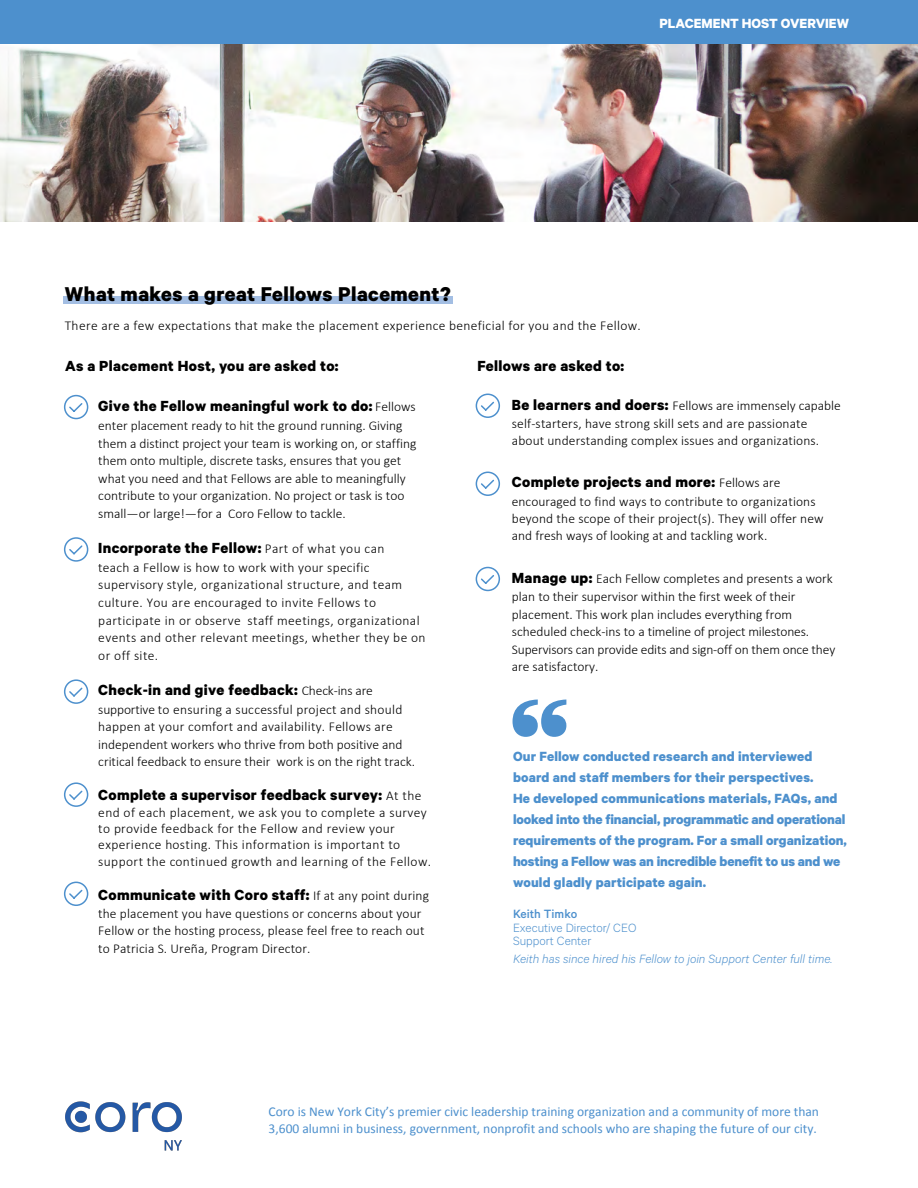
<style>
.page{position:relative;width:918px;height:1188px;background:#fff}
.page>*{position:absolute;margin:0;border:0;box-sizing:border-box;transform-origin:0 0}
.t1{font:700 124.5px "Tiempos Headline";color:#4d90cd}
.t2{font:700 22.5px "Calibre";letter-spacing:.02em;color:#000}
.t3{font:700 16.5px "Calibre";letter-spacing:.02em;color:#000101}
.t4{font:700 15px/21px "Calibre";color:#4d90cd}
.t5{font:700 15px "Calibre";color:#fff}
.t6{font:300 13.5px/17.5px "Calibri";letter-spacing:.01em;color:#000}
.t7{font:300 13.5px/17.5px "Calibri";letter-spacing:.03em;color:#000}
.t8{font:13.5px/16.5px "Calibri";color:#4d90cd}
.t9{font:italic 300 13.5px "Calibre";color:#4d90cd}
.t10{font:300 13.5px/13.5px "Calibre";color:#4d90cd}
.t11{font:500 13.5px "Calibre";color:#4d90cd}
.s1{font-family:"Calibri";font-weight:300;font-size:13.5px;color:#000}
.s2{font-family:"Calibre";font-weight:700;font-size:16.5px;color:#000101}
</style>
<div class="page">
<img style="left:0;top:43px;width:918px;height:178px">
<div style="left:63px;top:297px;width:389px;height:7px;background:#a3bee3"></div>
<div style="left:0;top:0;width:918px;height:43px;background:#4d90cd"></div>
<svg style="left:69px;top:403px;width:14px;height:9px"></svg>
<div style="left:64px;top:395px;width:24px;height:24px;border:2px solid #4d90cd;border-radius:50%"></div>
<svg style="left:481px;top:401px;width:13px;height:10px"></svg>
<div style="left:476px;top:394px;width:24px;height:24px;border:2px solid #4d90cd;border-radius:50%"></div>
<svg style="left:481px;top:479px;width:13px;height:10px"></svg>
<div style="left:476px;top:472px;width:24px;height:24px;border:2px solid #4d90cd;border-radius:50%"></div>
<svg style="left:481px;top:575px;width:13px;height:9px"></svg>
<div style="left:476px;top:567px;width:24px;height:24px;border:2px solid #4d90cd;border-radius:50%"></div>
<svg style="left:69px;top:545px;width:14px;height:10px"></svg>
<div style="left:64px;top:537px;width:24px;height:25px;border:2px solid #4d90cd;border-radius:50%"></div>
<svg style="left:69px;top:687px;width:14px;height:10px"></svg>
<div style="left:64px;top:679px;width:24px;height:25px;border:2px solid #4d90cd;border-radius:50%"></div>
<svg style="left:69px;top:790px;width:14px;height:10px"></svg>
<div style="left:64px;top:782px;width:24px;height:25px;border:2px solid #4d90cd;border-radius:50%"></div>
<svg style="left:69px;top:889px;width:14px;height:10px"></svg>
<div style="left:64px;top:882px;width:24px;height:24px;border:2px solid #4d90cd;border-radius:50%"></div>
<img style="left:65px;top:1101px;width:117px;height:50px">
<p class="t5" style="left:659px;top:14px;width:191px">PLACEMENT HOST OVERVIEW</p>
<h2 class="t2" style="left:65px;top:280px;width:388px">What makes a great Fellows Placement?</h2>
<p class="t6" style="left:65px;top:317px;width:578px">There are a few expectations that make the placement experience beneficial for you and the Fellow.</p>
<p class="t3" style="left:65px;top:356px;width:275px">As a Placement Host, you are asked to:</p>
<p class="t3" style="left:477px;top:356px;width:148px">Fellows are asked to:</p>
<p class="t3" style="left:98px;top:396px;width:319px">Give the Fellow meaningful work to do: <span class="s1">Fellows</span></p>
<p class="t6" style="left:98px;top:417px;width:320px">enter placement ready to hit the ground running. Giving them a distinct project your team is working on, or staffing them onto multiple, discrete tasks, ensures that you get what you need and that Fellows are able to meaningfully contribute to your organization. No project or task is too small—or large!—for a Coro Fellow to tackle.</p>
<p class="t3" style="left:98px;top:538px;width:288px">Incorporate the Fellow: <span class="s1">Part of what you can</span></p>
<p class="t7" style="left:98px;top:558px;width:329px">teach a Fellow is how to work with your specific supervisory style, organizational structure, and team culture. You are encouraged to invite Fellows to participate in or observe staff meetings, organizational events and other relevant meetings, whether they be on or off site.</p>
<p class="t3" style="left:98px;top:680px;width:276px">Check-in and give feedback: <span class="s1">Check-ins are</span></p>
<p class="t6" style="left:98px;top:700px;width:318px">supportive to ensuring a successful project and should happen at your comfort and availability. Fellows are independent workers who thrive from both positive and critical feedback to ensure their work is on the right track.</p>
<p class="t3" style="left:98px;top:785px;width:325px">Complete a supervisor feedback survey: <span class="s1">At the</span></p>
<p class="t7" style="left:98px;top:804px;width:334px;line-height:16.2px">end of each placement, we ask you to complete a survey to provide feedback for the Fellow and review your experience hosting. This information is important to support the continued growth and learning of the Fellow.</p>
<p class="t3" style="left:98px;top:884px;width:332px">Communicate with Coro staff: <span class="s1">If at any point during</span></p>
<p class="t6" style="left:98px;top:905px;width:328px">the placement you have questions or concerns about your<br>Fellow or the hosting process, please feel free to reach out to Patricia S. Ureña, Program Director.</p>
<p class="t6" style="left:512px;top:396px;width:330px"><span class="s2">Be learners and doers:</span> Fellows are immensely capable self-starters, have strong skill sets and are passionate about understanding complex issues and organizations.</p>
<p class="t3" style="left:512px;top:472px;width:270px">Complete projects and more: <span class="s1">Fellows are</span></p>
<p class="t6" style="left:512px;top:492px;width:313px">encouraged to find ways to contribute to organizations beyond the scope of their project(s). They will offer new and fresh ways of looking at and tackling work.</p>
<p class="t6" style="left:512px;top:569px;width:325px"><span class="s2">Manage up:</span> Each Fellow completes and presents a work plan to their supervisor within the first week of their placement. This work plan includes everything from scheduled check-ins to a timeline of project milestones.<br>Supervisors can provide edits and sign-off on them once they are satisfactory.</p>
<h1 class="t1" style="left:508px;top:663px;width:65px">“</h1>
<p class="t4" style="left:513px;top:746px;width:335px">Our Fellow conducted research and interviewed board and staff members for their perspectives.<br>He developed communications materials, FAQs, and looked into the financial, programmatic and operational requirements of the program. For a small organization, hosting a Fellow was an incredible benefit to us and we would gladly participate again.</p>
<p class="t11" style="left:513px;top:906px;width:66px">Keith Timko</p>
<p class="t10" style="left:513px;top:920px;width:125px">Executive Director/ CEO<br>Support Center</p>
<p class="t9" style="left:513px;top:951px;width:321px">Keith has since hired his Fellow to join Support Center full time.</p>
<p class="t8" style="left:269px;top:1103px;width:552px">Coro is New York City’s premier civic leadership training organization and a community of more than<br>3,600 alumni in business, government, nonprofit and schools who are shaping the future of our city.</p>
</div>
